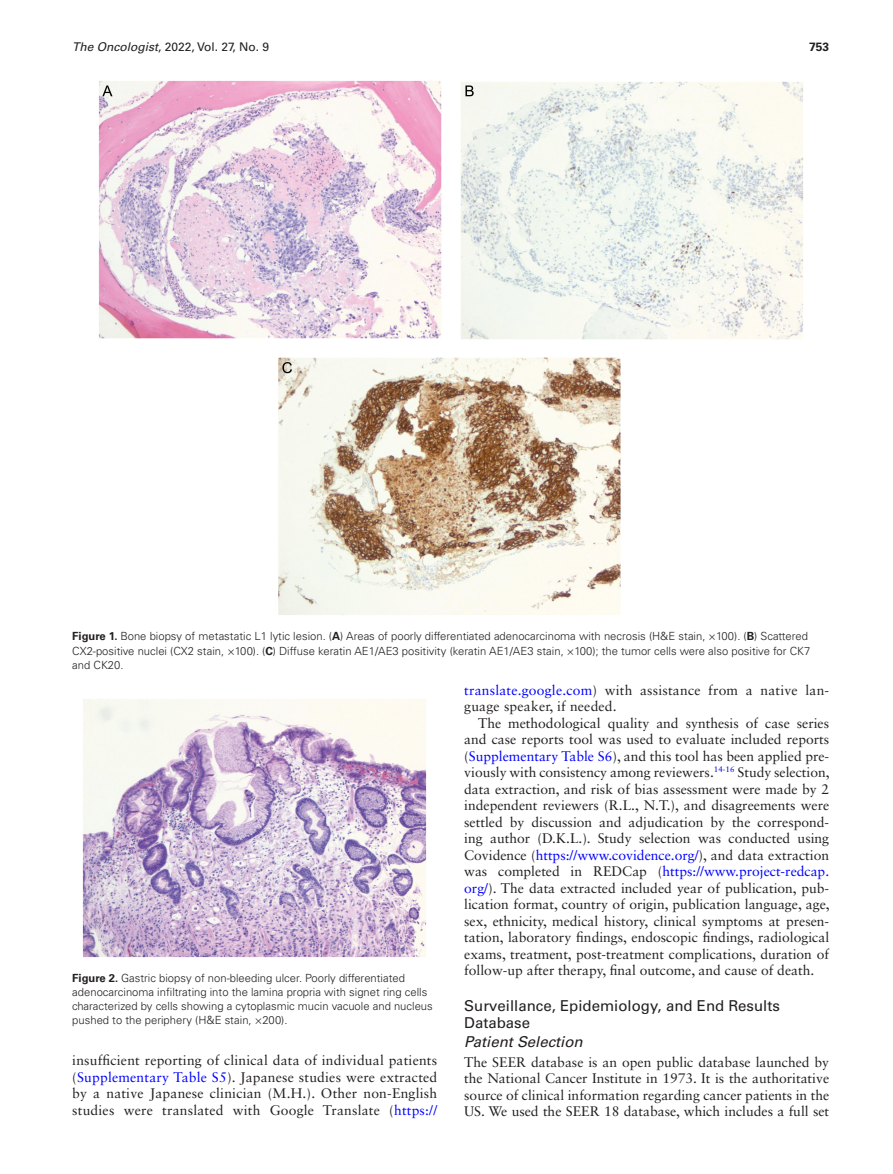
<style>
.page{position:relative;width:893px;height:1174px;background:#fff}
.page>*{position:absolute;margin:0;border:0;box-sizing:border-box;transform-origin:0 0}
.t1{font:15px/16.5px "Univers LT Std";color:#231f20}
.t2{font:italic 15px "Univers LT Std";color:#231f20}
.t3{font:13.8px/16.5px "Sabon LT Std";letter-spacing:.015em;color:#231f20;text-align:justify}
.t4{font:12px "Univers LT Std";color:#231f20}
.t5{font:700 12px "Univers LT Std";color:#231f20}
.t6{font:300 11.25px/14.2px "Univers LT Std";color:#231f20}
.s1{font-style:italic}
.s2{font-weight:700}
.s3{color:#00f}
</style>
<div class="page">
<img style="left:98px;top:81px;width:705px;height:534px">
<img style="left:83px;top:699px;width:344px;height:258px">
<p class="t4" style="left:72px;top:40px;width:199px"><span class="s1">The Oncologist</span>, 2022, Vol. 27, No. 9</p>
<p class="t5" style="left:809px;top:40px;width:22px">753</p>
<p class="t6" style="left:72px;top:629px;width:740px"><span class="s2">Figure 1.</span> Bone biopsy of metastatic L1 lytic lesion. (<span class="s2">A</span>) Areas of poorly differentiated adenocarcinoma with necrosis (H&amp;E stain, ×100). (<span class="s2">B</span>) Scattered<br>CX2-positive nuclei (CX2 stain, ×100). (<span class="s2">C</span>) Diffuse keratin AE1/AE3 positivity (keratin AE1/AE3 stain, ×100); the tumor cells were also positive for CK7 and CK20.</p>
<p class="t6" style="left:72px;top:970px;width:362px"><span class="s2">Figure 2.</span> Gastric biopsy of non-bleeding ulcer. Poorly differentiated adenocarcinoma infiltrating into the lamina propria with signet ring cells characterized by cells showing a cytoplasmic mucin vacuole and nucleus pushed to the periphery (H&amp;E stain, ×200).</p>
<p class="t3" style="left:72px;top:1051px;width:366px">insufficient reporting of clinical data of individual patients (<span class="s3">Supplementary Table S5</span>). Japanese studies were extracted by a native Japanese clinician (M.H.). Other non-English studies were translated with Google Translate (<span class="s3">https://</span></p>
<p class="t3" style="left:464px;top:681px;width:366px"><span class="s3">translate.google.com</span>) with assistance from a native lan&shy;guage speaker, if needed.</p>
<p class="t3" style="left:464px;top:714px;width:367px;text-indent:14px">The methodological quality and synthesis of case series and case reports tool was used to evaluate included reports (<span class="s3">Supplementary Table S6</span>), and this tool has been applied pre&shy;viously with consistency among reviewers.<sup>14</sup><sup>-</sup><sup>16</sup> Study selection, data extraction, and risk of bias assessment were made by 2 independent reviewers (R.L., N.T.), and disagreements were settled by discussion and adjudication by the correspond&shy;ing author (D.K.L.). Study selection was conducted using Covidence (<span class="s3">https://www.covidence.org/</span>), and data extraction was completed in REDCap (<span class="s3">https://www.project-redcap. org/</span>). The data extracted included year of publication, pub&shy;lication format, country of origin, publication language, age, sex, ethnicity, medical history, clinical symptoms at presen&shy;tation, laboratory findings, endoscopic findings, radiological exams, treatment, post-treatment complications, duration of follow-up after therapy, final outcome, and cause of death.</p>
<p class="t1" style="left:464px;top:998px;width:317px">Surveillance, Epidemiology, and End Results<br>Database</p>
<p class="t2" style="left:464px;top:1033px;width:120px">Patient Selection</p>
<p class="t3" style="left:464px;top:1053px;width:366px">The SEER database is an open public database launched by the National Cancer Institute in 1973. It is the authoritative source of clinical information regarding cancer patients in the US. We used the SEER 18 database, which includes a full set</p>
</div>
